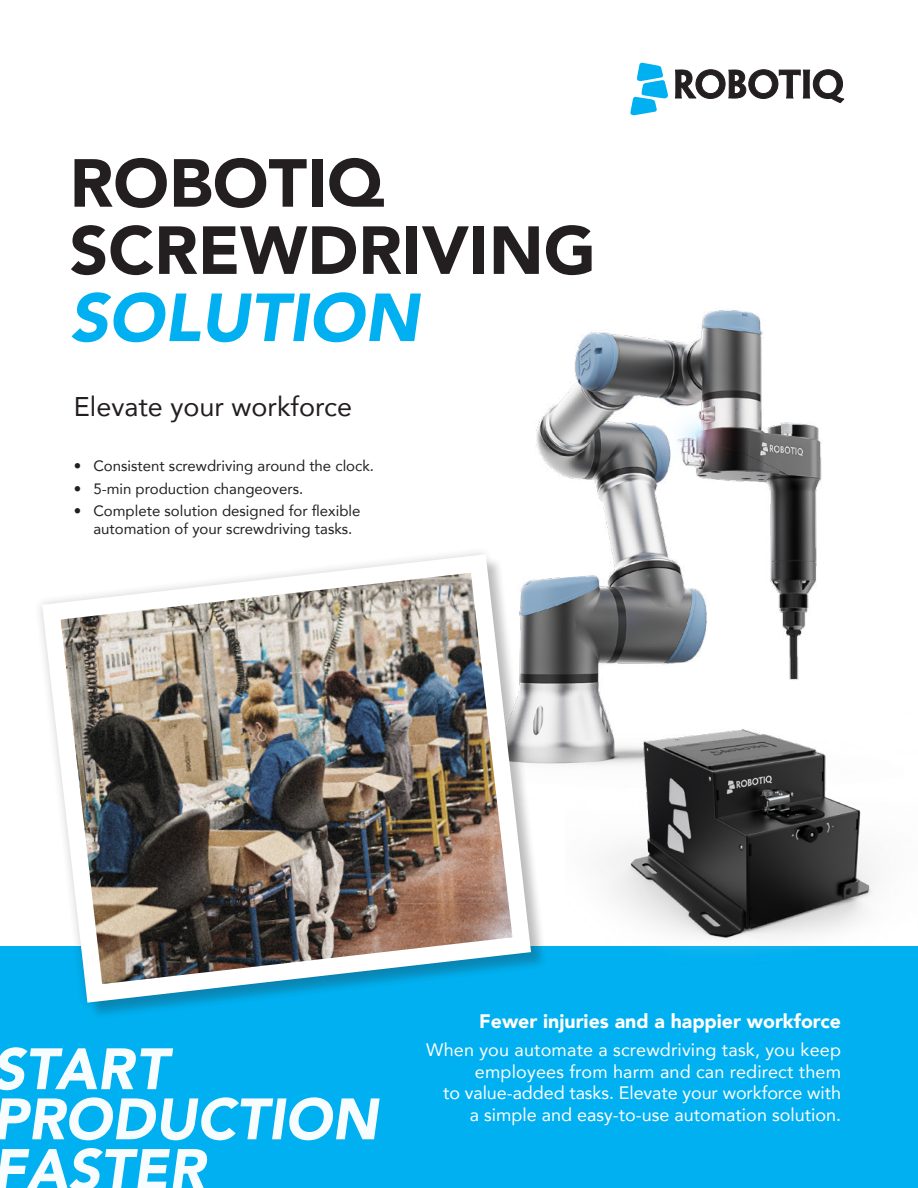
<style>
.page{position:relative;width:918px;height:1188px;background:#fff}
.page>*{position:absolute;margin:0;border:0;box-sizing:border-box;transform-origin:0 0}
.t1{font:900 67.2px/67.2px "Avenir";color:#231f20}
.t2{font:italic 900 67.2px "Avenir";color:#00b0f0}
.t3{font:italic 900 57.75px/50.4px "Avenir";color:#fff}
.t4{font:27px "Avenir";color:#231f20}
.t5{font:900 19.5px "Avenir";color:#fff}
.t6{font:18px/21.6px "Avenir";color:#fff;text-align:right}
.t7{font:15px/18px "Avenir";color:#231f20}
</style>
<div class="page">
<svg style="left:675px;top:70px;width:169px;height:33px"></svg>
<svg style="left:630px;top:62px;width:38px;height:54px"></svg>
<div style="left:0;top:946px;width:918px;height:242px;background:#00b0f0"></div>
<img style="left:536px;top:310px;width:286px;height:454px">
<div style="left:45px;top:557px;width:503px;height:463px;background:#231f20;opacity:.25"></div>
<img style="left:40px;top:545px;width:500px;height:467px">
<img style="left:566px;top:677px;width:310px;height:275px">
<h1 class="t1" style="left:70px;top:148px;width:528px">ROBOTIQ<br>SCREWDRIVING</h1>
<h1 class="t2" style="left:70px;top:262px;width:351px">SOLUTION</h1>
<h3 class="t4" style="left:74px;top:385px;width:280px">Elevate your workforce</h3>
<p class="t7" style="left:74px;top:457px;width:302px">• Consistent screwdriving around the clock.</p>
<p class="t7" style="left:74px;top:479px;width:231px">• 5-min production changeovers.</p>
<p class="t7" style="left:93px;top:501px;width:269px;text-indent:-20px">• Complete solution designed for flexible automation of your screwdriving tasks.</p>
<h2 class="t3" style="left:-8px;top:1043px;width:387px">START<br>PRODUCTION<br>FASTER</h2>
<p class="t5" style="left:479px;top:1004px;width:363px">Fewer injuries and a happier workforce</p>
<p class="t6" style="left:426px;top:1038px;width:416px">When you automate a screwdriving task, you keep employees from harm and can redirect them<br>to value-added tasks. Elevate your workforce with<br>a simple and easy-to-use automation solution.</p>
</div>
